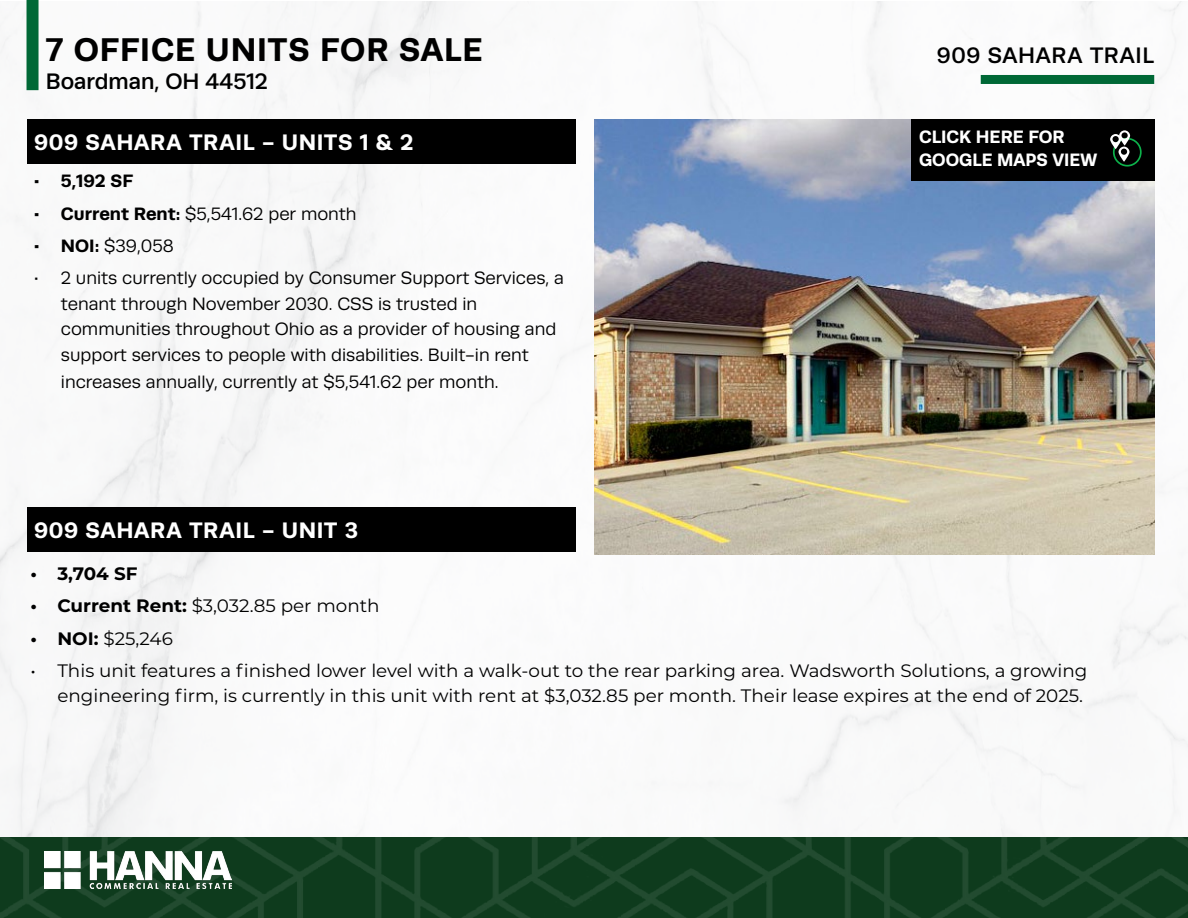
<style>
.page{position:relative;width:1188px;height:918px;background:#fff}
.page>*{position:absolute;margin:0;border:0;box-sizing:border-box;transform-origin:0 0}
.t1{font:700 33px "Runda";letter-spacing:.025em;color:#000}
.t2{font:700 22.5px "Runda";letter-spacing:.03em;color:#fff}
.t3{font:500 22.5px "Runda";letter-spacing:-.005em;color:#000}
.t4{font:500 22.5px "Runda";letter-spacing:.02em;color:#000}
.t5{font:18px/25.8px "Runda";color:#000}
.t6{font:18px/25.5px "Montserrat";color:#000;text-align:right}
.t7{font:700 18px/22.8px "Runda";color:#fff}
.t8{font:700 18px "Runda";color:#000}
.t9{font:700 18px "Montserrat";color:#000}
.s1{font-weight:700}
</style>
<div class="page">
<img style="left:0;top:2px;width:859px;height:835px">
<img style="left:859px;top:2px;width:329px;height:835px">
<div style="left:27px;top:0;width:12px;height:90px;background:#006836"></div>
<img style="left:0;top:837px;width:1188px;height:81px">
<img style="left:45px;top:852px;width:186px;height:37px">
<div style="left:981px;top:75px;width:173px;height:9px;background:#006836"></div>
<img style="left:594px;top:119px;width:560px;height:435px">
<div style="left:27px;top:119px;width:549px;height:44px;background:#000"></div>
<div style="left:911px;top:119px;width:243px;height:62px;background:#000"></div>
<div style="left:1113px;top:138px;width:29px;height:29px;border:2px solid #0db14b;border-radius:50%"></div>
<svg style="left:1110px;top:130px;width:20px;height:32px"></svg>
<div style="left:27px;top:507px;width:549px;height:44px;background:#000"></div>
<h1 class="t1" style="left:46px;top:30px;width:438px">7 OFFICE UNITS FOR SALE</h1>
<p class="t4" style="left:937px;top:43px;width:219px">909 SAHARA TRAIL</p>
<p class="t3" style="left:46px;top:68px;width:223px">Boardman, OH 44512</p>
<p class="t2" style="left:34px;top:128px;width:381px">909 SAHARA TRAIL - UNITS 1 &amp; 2</p>
<p class="t8" style="left:34px;top:170px;width:101px">• 5,192 SF</p>
<p class="t5" style="left:34px;top:201px;width:324px"><span class="s1">• Current Rent:</span> $5,541.62 per month</p>
<p class="t5" style="left:34px;top:233px;width:141px"><span class="s1">• NOI:</span> $39,058</p>
<p class="t5" style="left:61px;top:265px;width:505px;text-indent:-27px">• 2 units currently occupied by Consumer Support Services, a tenant through November 2030. CSS is trusted in communities throughout Ohio as a provider of housing and support services to people with disabilities. Built-in rent increases annually, currently at $5,541.62 per month.</p>
<p class="t7" style="left:919px;top:125px;width:180px">CLICK HERE FOR<br>GOOGLE MAPS VIEW</p>
<p class="t2" style="left:34px;top:516px;width:326px">909 SAHARA TRAIL - UNIT 3</p>
<p class="t9" style="left:30px;top:561px;width:109px">• 3,704 SF</p>
<p class="t6" style="left:30px;top:593px;width:351px"><span class="s1">• Current Rent:</span> $3,032.85 per month</p>
<p class="t6" style="left:30px;top:625px;width:144px"><span class="s1">• NOI:</span> $25,246</p>
<p class="t6" style="left:30px;top:657px;width:1058px">• This unit features a finished lower level with a walk-out to the rear parking area. Wadsworth Solutions, a growing engineering firm, is currently in this unit with rent at $3,032.85 per month. Their lease expires at the end of 2025.</p>
</div>
